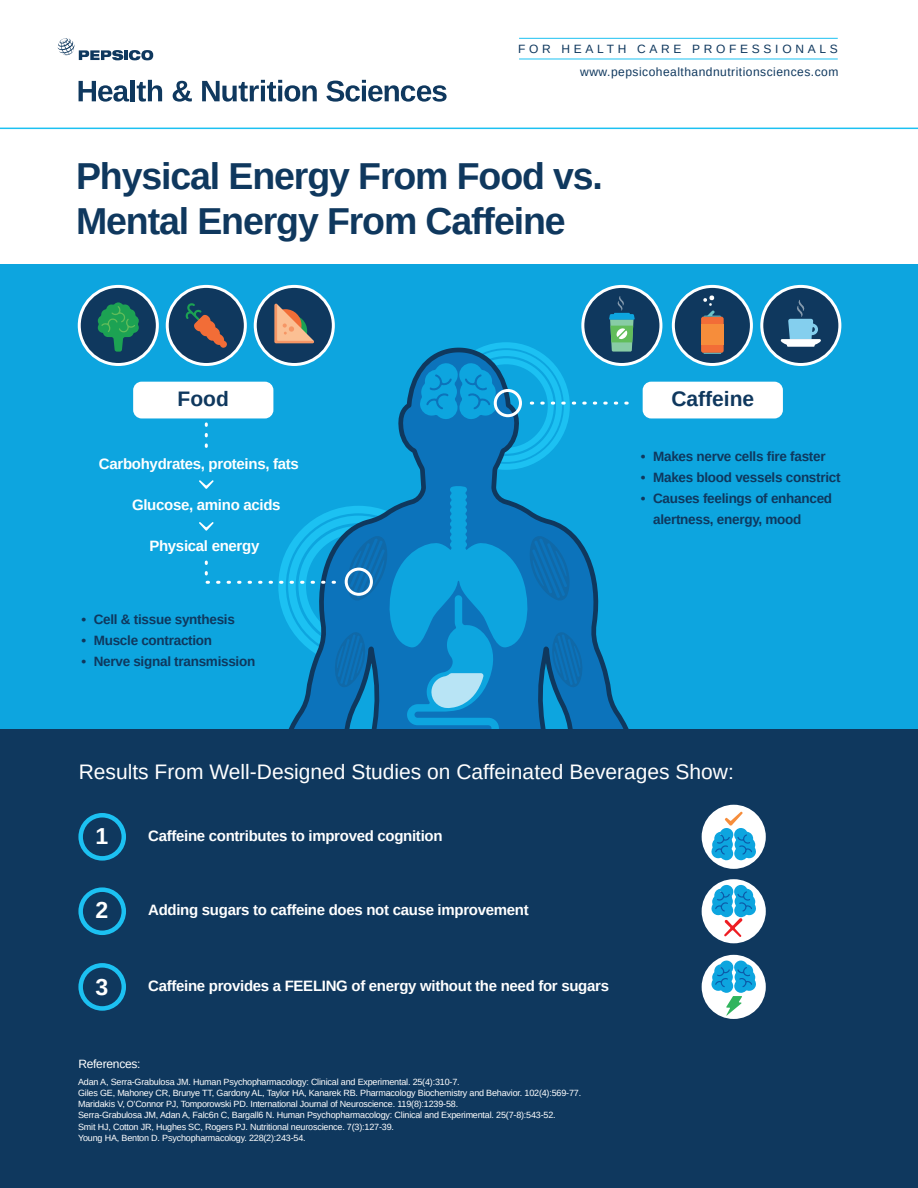
<style>
.page{position:relative;width:918px;height:1188px;background:#fff}
.page>*{position:absolute;margin:0;border:0;box-sizing:border-box;transform-origin:0 0}
.t1{font:700 37.5px/45px "Arimo";letter-spacing:-.03em;color:#0f385e}
.t2{font:700 23.1px "Arimo";color:#fff}
.t3{font:21px "Arimo";color:#fff}
.t4{font:700 21px "Arimo";color:#0f385e}
.t5{font:700 15px "Arimo";letter-spacing:-.02em;color:#fff}
.t6{font:700 13.5px/21px "Arimo";letter-spacing:-.02em;color:#0f385e}
.t7{font:12px/23.4px "Arimo";letter-spacing:.04em;color:#0f385e;text-align:right}
.t8{font:12px "Arimo";letter-spacing:-.02em;color:#fff}
.t9{font:9px/11.2px "Arimo";letter-spacing:-.02em;color:#fff}
</style>
<div class="page">
<hr style="left:0;top:128px;width:918px;height:1px;background:#1cc1f2">
<hr style="left:519px;top:59px;width:319px;height:1px;background:#1cc1f2">
<hr style="left:519px;top:38px;width:319px;height:1px;background:#1cc1f2">
<svg style="left:79px;top:81px;width:50px;height:21px"></svg>
<hr style="left:131px;top:80px;width:4px;height:21px;background:#0f385e">
<svg style="left:137px;top:80px;width:25px;height:22px"></svg>
<svg style="left:173px;top:81px;width:19px;height:21px"></svg>
<svg style="left:202px;top:80px;width:115px;height:22px"></svg>
<svg style="left:326px;top:80px;width:121px;height:22px"></svg>
<hr style="left:124px;top:50px;width:4px;height:10px;background:#0f385e">
<svg style="left:129px;top:50px;width:24px;height:10px"></svg>
<svg style="left:58px;top:38px;width:65px;height:22px"></svg>
<div style="left:0;top:264px;width:918px;height:529px;background:#0da5df"></div>
<svg style="left:275px;top:348px;width:367px;height:381px"></svg>
<svg style="left:420px;top:363px;width:77px;height:56px"></svg>
<div style="left:0;top:729px;width:918px;height:459px;background:#0f385e"></div>
<div style="left:583px;top:286px;width:78px;height:78px;background:#0f385e;border-radius:50%"></div>
<div style="left:581px;top:285px;width:81px;height:81px;border:3px solid #fff;border-radius:50%"></div>
<svg style="left:609px;top:296px;width:26px;height:56px"></svg>
<div style="left:673px;top:286px;width:78px;height:78px;background:#0f385e;border-radius:50%"></div>
<div style="left:672px;top:285px;width:81px;height:81px;border:3px solid #fff;border-radius:50%"></div>
<svg style="left:701px;top:295px;width:23px;height:59px"></svg>
<div style="left:167px;top:286px;width:78px;height:78px;background:#0f385e;border-radius:50%"></div>
<div style="left:166px;top:285px;width:81px;height:81px;border:3px solid #fff;border-radius:50%"></div>
<svg style="left:185px;top:303px;width:42px;height:45px"></svg>
<div style="left:762px;top:286px;width:78px;height:78px;background:#0f385e;border-radius:50%"></div>
<div style="left:760px;top:285px;width:81px;height:81px;border:3px solid #fff;border-radius:50%"></div>
<svg style="left:780px;top:300px;width:41px;height:47px"></svg>
<div style="left:255px;top:286px;width:78px;height:78px;background:#0f385e;border-radius:50%"></div>
<div style="left:254px;top:285px;width:81px;height:81px;border:3px solid #fff;border-radius:50%"></div>
<svg style="left:274px;top:303px;width:40px;height:41px"></svg>
<div style="left:79px;top:286px;width:78px;height:78px;background:#0f385e;border-radius:50%"></div>
<div style="left:78px;top:285px;width:81px;height:81px;border:3px solid #fff;border-radius:50%"></div>
<svg style="left:98px;top:302px;width:41px;height:50px"></svg>
<svg style="left:527px;top:402px;width:100px;height:3px"></svg>
<div style="left:494px;top:389px;width:28px;height:28px;border:3px solid #fff;border-radius:50%"></div>
<div style="left:643px;top:382px;width:140px;height:36px;background:#fff;border-radius:9px"></div>
<div style="left:133px;top:382px;width:140px;height:36px;background:#fff;border-radius:9px"></div>
<svg style="left:205px;top:424px;width:3px;height:24px"></svg>
<div style="left:702px;top:805px;width:64px;height:64px;background:#fff;border-radius:50%"></div>
<svg style="left:711px;top:812px;width:45px;height:48px"></svg>
<svg style="left:199px;top:480px;width:385px;height:249px"></svg>
<div style="left:78px;top:963px;width:48px;height:48px;border:4px solid #1cc1f2;border-radius:50%"></div>
<div style="left:78px;top:887px;width:48px;height:48px;border:4px solid #1cc1f2;border-radius:50%"></div>
<div style="left:78px;top:813px;width:48px;height:48px;border:4px solid #1cc1f2;border-radius:50%"></div>
<div style="left:702px;top:879px;width:64px;height:64px;background:#fff;border-radius:50%"></div>
<svg style="left:711px;top:885px;width:45px;height:52px"></svg>
<div style="left:702px;top:955px;width:64px;height:64px;background:#fff;border-radius:50%"></div>
<svg style="left:711px;top:960px;width:45px;height:56px"></svg>
<div style="left:701px;top:324px;width:23px;height:21px;background:#f68d3b"></div>
<h3 class="t7" style="left:518px;top:37px;width:322px">FOR HEALTH CARE PROFESSIONALS www.pepsicohealthandnutritionsciences.com</h3>
<h1 class="t1" style="left:76px;top:154px;width:529px">Physical Energy From Food vs.<br>Mental Energy From Caffeine</h1>
<h3 class="t4" style="left:178px;top:384px;width:53px">Food</h3>
<h3 class="t4" style="left:671px;top:384px;width:84px">Caffeine</h3>
<h3 class="t5" style="left:99px;top:453px;width:201px">Carbohydrates, proteins, fats</h3>
<h3 class="t5" style="left:132px;top:494px;width:150px">Glucose, amino acids</h3>
<h3 class="t5" style="left:149px;top:535px;width:112px">Physical energy</h3>
<h3 class="t6" style="left:82px;top:609px;width:155px">• Cell &amp; tissue synthesis</h3>
<h3 class="t6" style="left:82px;top:630px;width:132px">• Muscle contraction</h3>
<h3 class="t6" style="left:82px;top:651px;width:175px">• Nerve signal transmission</h3>
<h3 class="t6" style="left:641px;top:446px;width:186px">• Makes nerve cells fire faster</h3>
<h3 class="t6" style="left:641px;top:467px;width:201px">• Makes blood vessels constrict</h3>
<h3 class="t6" style="left:653px;top:488px;width:181px;text-indent:-12px">• Causes feelings of enhanced alertness, energy, mood</h3>
<h3 class="t3" style="left:79px;top:758px;width:657px">Results From Well-Designed Studies on Caffeinated Beverages Show:</h3>
<h2 class="t2" style="left:95px;top:821px;width:14px">1</h2>
<h3 class="t5" style="left:148px;top:825px;width:296px">Caffeine contributes to improved cognition</h3>
<h2 class="t2" style="left:95px;top:894px;width:14px">2</h2>
<h3 class="t5" style="left:148px;top:900px;width:382px">Adding sugars to caffeine does not cause improvement</h3>
<h2 class="t2" style="left:95px;top:972px;width:14px">3</h2>
<h3 class="t5" style="left:148px;top:976px;width:462px">Caffeine provides a FEELING of energy without the need for sugars</h3>
<h3 class="t8" style="left:78px;top:1056px;width:64px">References:</h3>
<p class="t9" style="left:78px;top:1076px;width:505px">Adan A, Serra-Grabulosa JM. Human Psychopharmacology: Clinical and Experimental. 25(4):310-7.<br>Giles GE, Mahoney CR, Brunye TT, Gardony AL, Taylor HA, Kanarek RB. Pharmacology Biochemistry and Behavior. 102(4):569-77.<br>Maridakis V, O'Connor PJ, Tomporowski PD. International Journal of Neuroscience. 119(8):1239-58.<br>Serra-Grabulosa JM, Adan A, Falc6n C, Bargall6 N. Human Psychopharmacology: Clinical and Experimental. 25(7-8):543-52.<br>Smit HJ, Cotton JR, Hughes SC, Rogers PJ. Nutritional neuroscience. 7(3):127-39.<br>Young HA, Benton D. Psychopharmacology. 228(2):243-54.</p>
</div>
